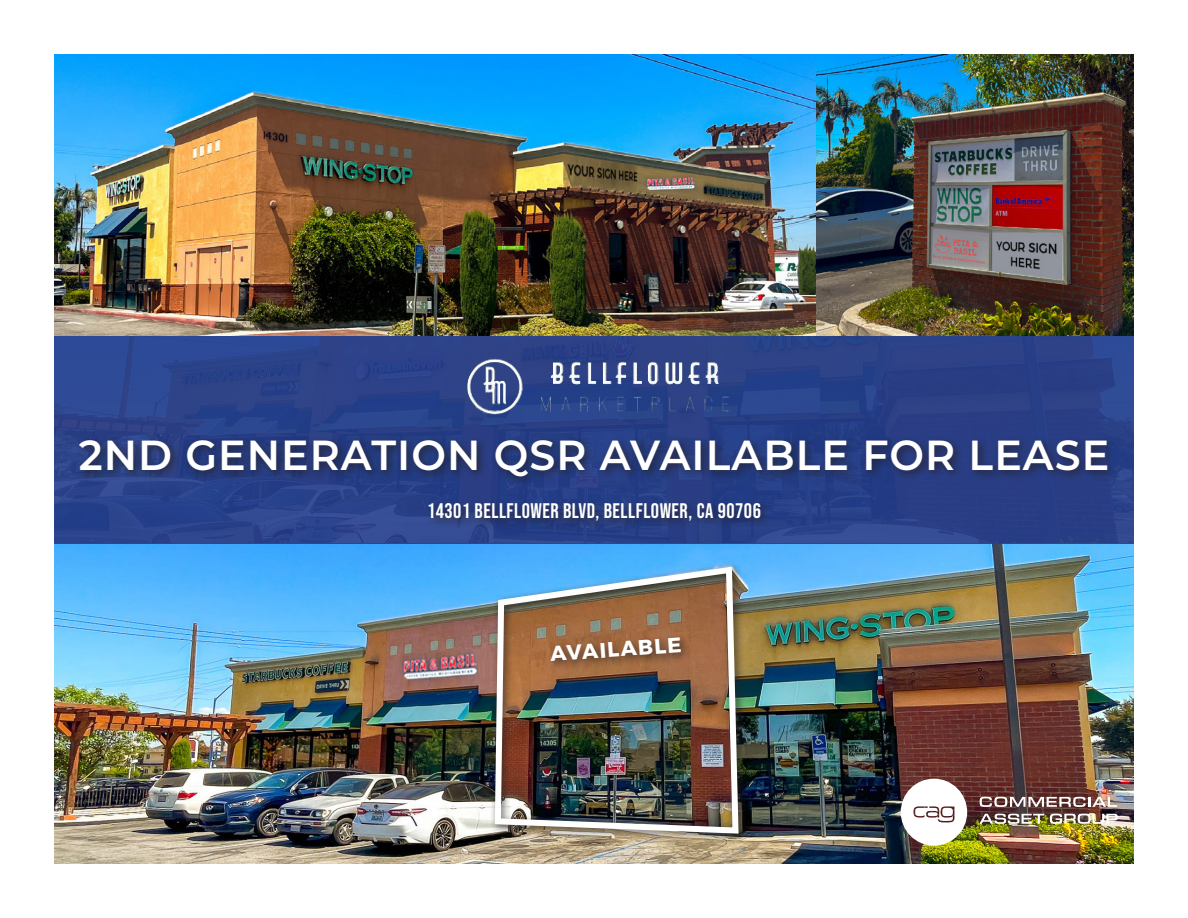
<style>
.page{position:relative;width:1188px;height:918px;background:#fff}
.page>*{position:absolute;margin:0;border:0;box-sizing:border-box;transform-origin:0 0}
.t1{font:600 42px "Montserrat";letter-spacing:.025em;color:#fff}
.t2{font:21px "Bebas Neue";letter-spacing:.025em;color:#fff}
.Head{font:700 21px "Montserrat";color:#fff}
</style>
<div class="page">
<img style="left:54px;top:54px;width:1080px;height:810px">
<div style="left:54px;top:336px;width:1080px;height:208px;background:linear-gradient(to bottom,#2b438a,#2b428a)"></div>
<div style="left:75px;top:435px;width:1043px;height:53px;background:#231f20;opacity:.75"></div>
<svg style="left:901px;top:779px;width:66px;height:67px"></svg>
<svg style="left:979px;top:814px;width:65px;height:10px"></svg>
<svg style="left:1050px;top:814px;width:68px;height:10px"></svg>
<svg style="left:980px;top:797px;width:137px;height:10px"></svg>
<img style="left:423px;top:330px;width:342px;height:101px">
<div style="left:424px;top:498px;width:347px;height:33px;background:#231f20;opacity:.75"></div>
<div style="left:490px;top:562px;width:259px;height:282px;background:#231f20;opacity:.75"></div>
<img style="left:492px;top:563px;width:250px;height:274px">
<p class="t1" style="left:79px;top:426px;width:1032px">2ND GENERATION QSR AVAILABLE FOR LEASE</p>
<p class="t2" style="left:427px;top:499px;width:335px">14301 BELLFLOWER BLVD, BELLFLOWER, CA 90706</p>
<p class="Head" style="left:549px;top:637px;width:133px;rotate:-4deg">AVAILABLE</p>
</div>
